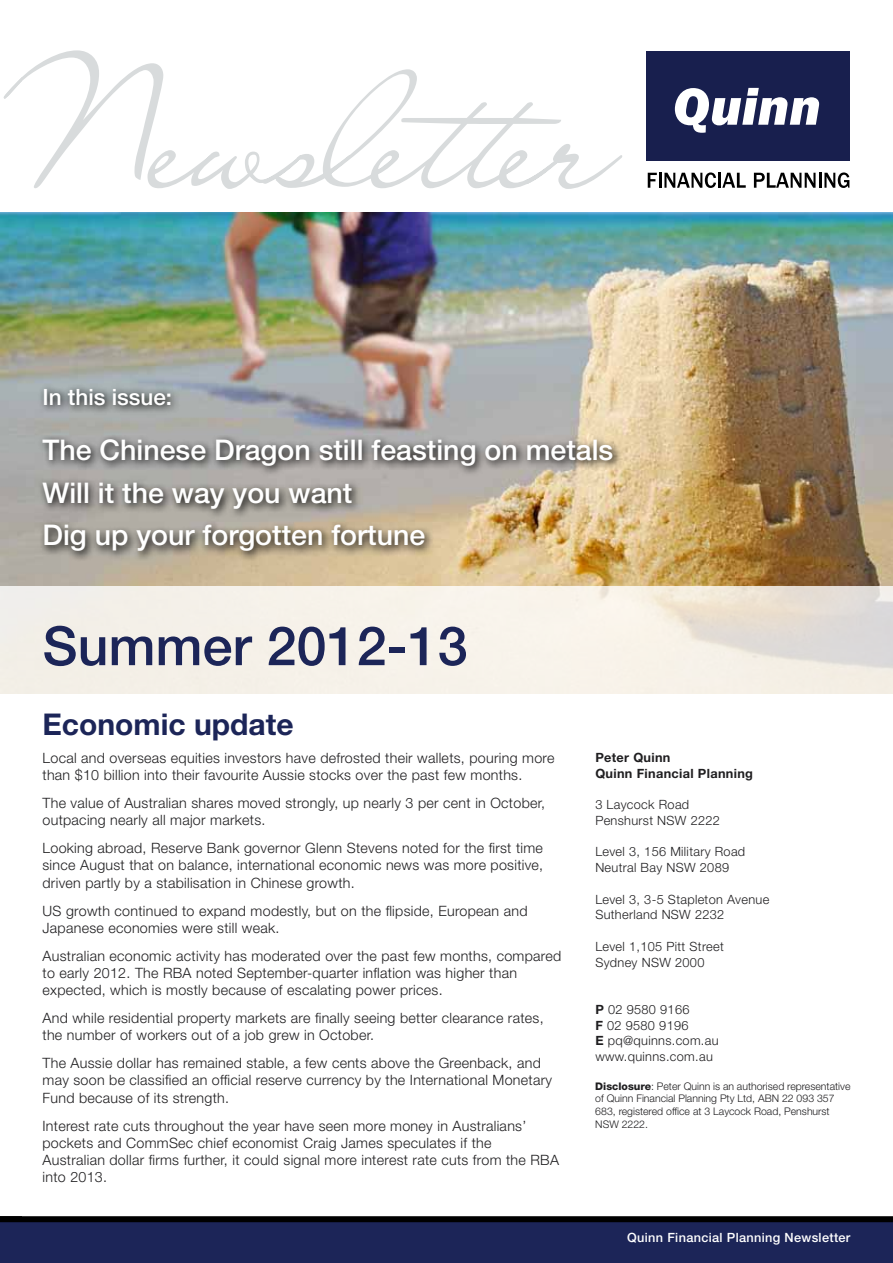
<style>
.page{position:relative;width:893px;height:1263px;background:#fff}
.page>*{position:absolute;margin:0;border:0;box-sizing:border-box;transform-origin:0 0}
.t1{font:500 54px "Helvetica Neue LT Std";color:#1c2558}
.t2{font:700 30px "Helvetica Neue LT Std";color:#1c2558}
.t3{font:500 28.5px/42.8px "Helvetica Neue LT Std";color:#fff}
.t4{font:500 22.5px "Helvetica Neue LT Std";color:#fff}
.t5{font:300 14.25px/17.2px "Helvetica Neue LT Std";letter-spacing:.02em;color:#1f1e20}
.t6{font:300 12.75px/15.8px "Helvetica Neue LT Std";letter-spacing:.025em;color:#1f1e20}
.t7{font:500 12.75px "Helvetica Neue LT Std";letter-spacing:.025em;color:#fff}
.t8{font:700 12.75px/15.8px "Helvetica Neue LT Std";letter-spacing:.025em;color:#1f1e20}
.t9{font:300 10.5px/12.8px "Helvetica Neue LT Std";color:#1f1e20}
.s1{font-weight:700}
.s2{font-weight:800}
</style>
<div class="page">
<img style="left:0;top:213px;width:893px;height:373px">
<svg style="left:4px;top:50px;width:618px;height:139px"></svg>
<svg style="left:0;top:1216px;width:893px;height:47px;background:#19214d"></svg>
<div style="left:647px;top:52px;width:203px;height:109px;background:#181f4e"></div>
<svg style="left:675px;top:88px;width:144px;height:45px"></svg>
<svg style="left:648px;top:172px;width:68px;height:16px"></svg>
<hr style="left:718px;top:173px;width:3px;height:15px;background:#000">
<svg style="left:722px;top:173px;width:24px;height:15px"></svg>
<svg style="left:754px;top:172px;width:95px;height:16px"></svg>
<svg style="left:0;top:586px;width:893px;height:108px;background:#f2eee5"></svg>
<img style="left:37px;top:383px;width:586px;height:179px">
<h3 class="t4" style="left:43px;top:383px;width:131px">In this issue:</h3>
<h3 class="t3" style="left:43px;top:428px;width:572px">The Chinese Dragon still feasting on metals<br>Will it the way you want<br>Dig up your forgotten fortune</h3>
<h1 class="t1" style="left:43px;top:614px;width:427px">Summer 2012-13</h1>
<h2 class="t2" style="left:43px;top:705px;width:253px">Economic update</h2>
<p class="t5" style="left:43px;top:749px;width:513px">Local and overseas equities investors have defrosted their wallets, pouring more than $10 billion into their favourite Aussie stocks over the past few months.</p>
<p class="t5" style="left:43px;top:794px;width:504px">The value of Australian shares moved strongly, up nearly 3 per cent in October, outpacing nearly all major markets.</p>
<p class="t5" style="left:43px;top:839px;width:502px;text-align:justify">Looking abroad, Reserve Bank governor Glenn Stevens noted for the first time since August that on balance, international economic news was more positive, driven partly by a stabilisation in Chinese growth.</p>
<p class="t5" style="left:43px;top:901px;width:487px">US growth continued to expand modestly, but on the flipside, European and<br>Japanese economies were still weak.</p>
<p class="t5" style="left:43px;top:947px;width:520px">Australian economic activity has moderated over the past few months, compared to early 2012. The RBA noted September-quarter inflation was higher than expected, which is mostly because of escalating power prices.</p>
<p class="t5" style="left:43px;top:1009px;width:503px">And while residential property markets are finally seeing better clearance rates, the number of workers out of a job grew in October.</p>
<p class="t5" style="left:43px;top:1054px;width:511px">The Aussie dollar has remained stable, a few cents above the Greenback, and may soon be classified an official reserve currency by the International Monetary<br>Fund because of its strength.</p>
<p class="t5" style="left:43px;top:1116px;width:518px">Interest rate cuts throughout the year have seen more money in Australians’ pockets and CommSec chief economist Craig James speculates if the<br>Australian dollar firms further, it could signal more interest rate cuts from the RBA into 2013.</p>
<p class="t8" style="left:595px;top:749px;width:159px">Peter Quinn<br>Quinn Financial Planning</p>
<p class="t6" style="left:595px;top:796px;width:126px">3 Laycock Road<br>Penshurst NSW 2222</p>
<p class="t6" style="left:595px;top:844px;width:151px">Level 3, 156 Military Road<br>Neutral Bay NSW 2089</p>
<p class="t6" style="left:595px;top:891px;width:176px">Level 3, 3-5 Stapleton Avenue<br>Sutherland NSW 2232</p>
<p class="t6" style="left:595px;top:938px;width:130px">Level 1,105 Pitt Street<br>Sydney NSW 2000</p>
<p class="t6" style="left:595px;top:1001px;width:125px"><span class="s1">P</span> 02 9580 9166<br><span class="s1">F</span> 02 9580 9196<br><span class="s1">E</span> pq@quinns.com.au www.quinns.com.au</p>
<p class="t9" style="left:595px;top:1079px;width:257px"><span class="s2">Disclosure</span>: Peter Quinn is an authorised representative of Quinn Financial Planning Pty Ltd, ABN 22 093 357<br>683, registered office at 3 Laycock Road, Penshurst NSW 2222.</p>
<p class="t7" style="left:627px;top:1230px;width:225px">Quinn Financial Planning Newsletter</p>
</div>
